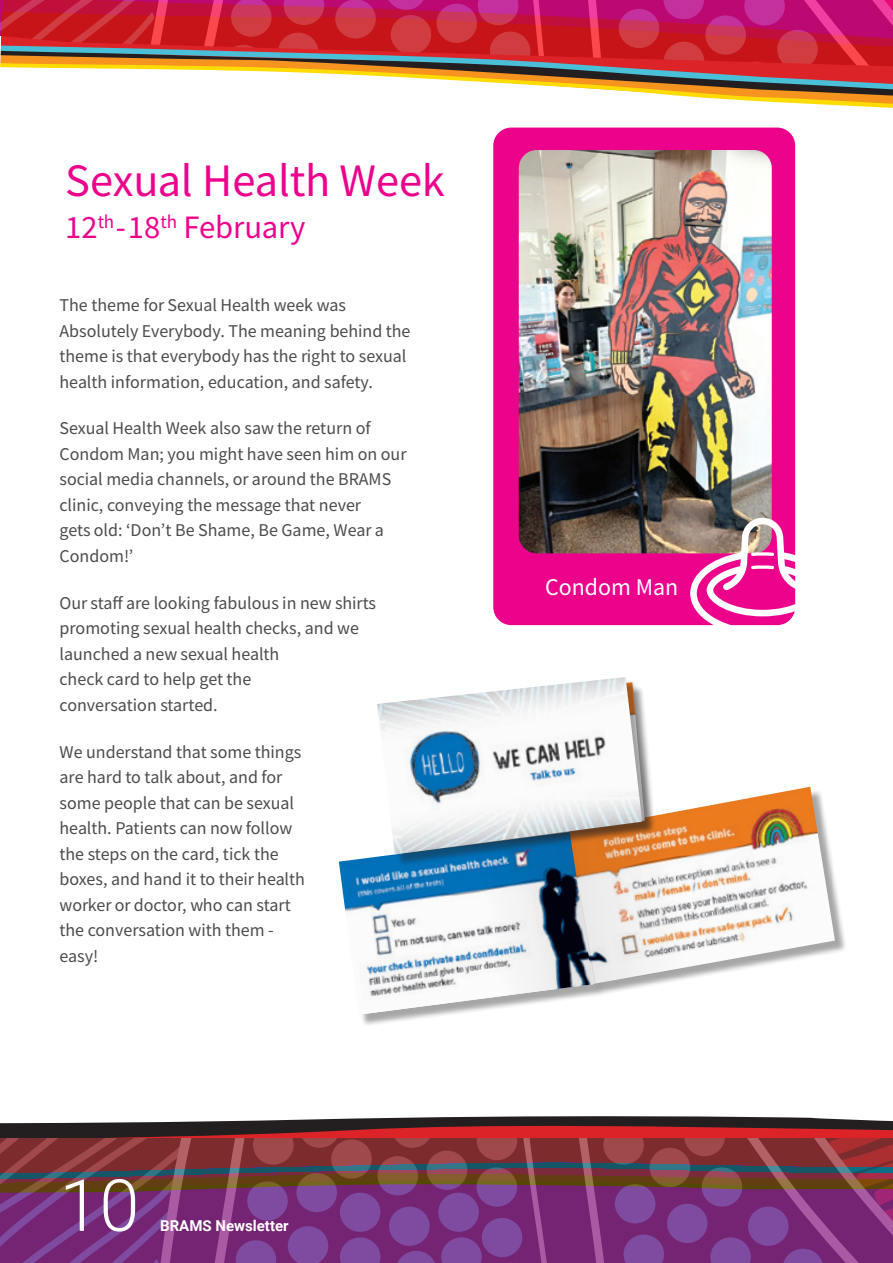
<style>
.page{position:relative;width:893px;height:1263px;background:#fff}
.page>*{position:absolute;margin:0;border:0;box-sizing:border-box;transform-origin:0 0}
.t1{font:300 72px "Roboto";color:#fff}
.Page_Titles{font:46.5px "Source Sans Variable";letter-spacing:-.005em;color:#ed028c}
.t2{font:32.7px "Source Sans Variable";color:#ed028c}
.Text{font:24px "Source Sans Variable";color:#fff}
.Text-2{font:18px/25.5px "Source Sans Variable";color:#4b4c4d}
.Body_Text_2{font:700 15px "Roboto";color:#fff}
</style>
<div class="page">
<svg style="left:0;top:1116px;width:893px;height:23px;background:#7e3e40"></svg>
<svg style="left:0;top:1139px;width:893px;height:124px;background:#793967"></svg>
<div style="left:493px;top:128px;width:302px;height:497px;background:#ed028c;border-radius:18px"></div>
<img style="left:519px;top:150px;width:253px;height:403px">
<div style="left:341px;top:832px;width:264px;height:194px;background:#231f20;opacity:.4"></div>
<img style="left:339px;top:832px;width:254px;height:183px">
<div style="left:572px;top:789px;width:274px;height:206px;background:#231f20;opacity:.4"></div>
<img style="left:656px;top:787px;width:179px;height:197px">
<svg style="left:438px;top:811px;width:278px;height:188px"></svg>
<div style="left:379px;top:679px;width:275px;height:187px;background:#231f20;opacity:.4"></div>
<img style="left:377px;top:677px;width:265px;height:177px">
<svg style="left:690px;top:518px;width:106px;height:108px"></svg>
<svg style="left:0;top:0;width:893px;height:22px;background:#c51d64"></svg>
<svg style="left:0;top:22px;width:893px;height:112px"></svg>
<p class="Page_Titles" style="left:65px;top:153px;width:381px">Sexual Health Week</p>
<p class="t2" style="left:65px;top:208px;width:242px">12<sup>th</sup>-18<sup>th</sup> February</p>
<p class="Text-2" style="left:60px;top:293px;width:352px">The theme for Sexual Health week was Absolutely Everybody. The meaning behind the theme is that everybody has the right to sexual health information, education, and safety.</p>
<p class="Text-2" style="left:60px;top:416px;width:349px">Sexual Health Week also saw the return of Condom Man; you might have seen him on our social media channels, or around the BRAMS clinic, conveying the message that never<br>gets old: ‘Don’t Be Shame, Be Game, Wear a Condom!’</p>
<p class="Text-2" style="left:60px;top:590px;width:318px">Our staff are looking fabulous in new shirts promoting sexual health checks, and we launched a new sexual health<br>check card to help get the<br>conversation started.</p>
<p class="Text-2" style="left:60px;top:739px;width:247px">We understand that some things are hard to talk about, and for some people that can be sexual health. Patients can now follow the steps on the card, tick the boxes, and hand it to their health worker or doctor, who can start the conversation with them - easy!</p>
<p class="t1" style="left:60px;top:1155px;width:81px">10</p>
<p class="Body_Text_2" style="left:160px;top:1215px;width:130px">BRAMS Newsletter</p>
<p class="Text" style="left:545px;top:572px;width:135px">Condom Man</p>
</div>
